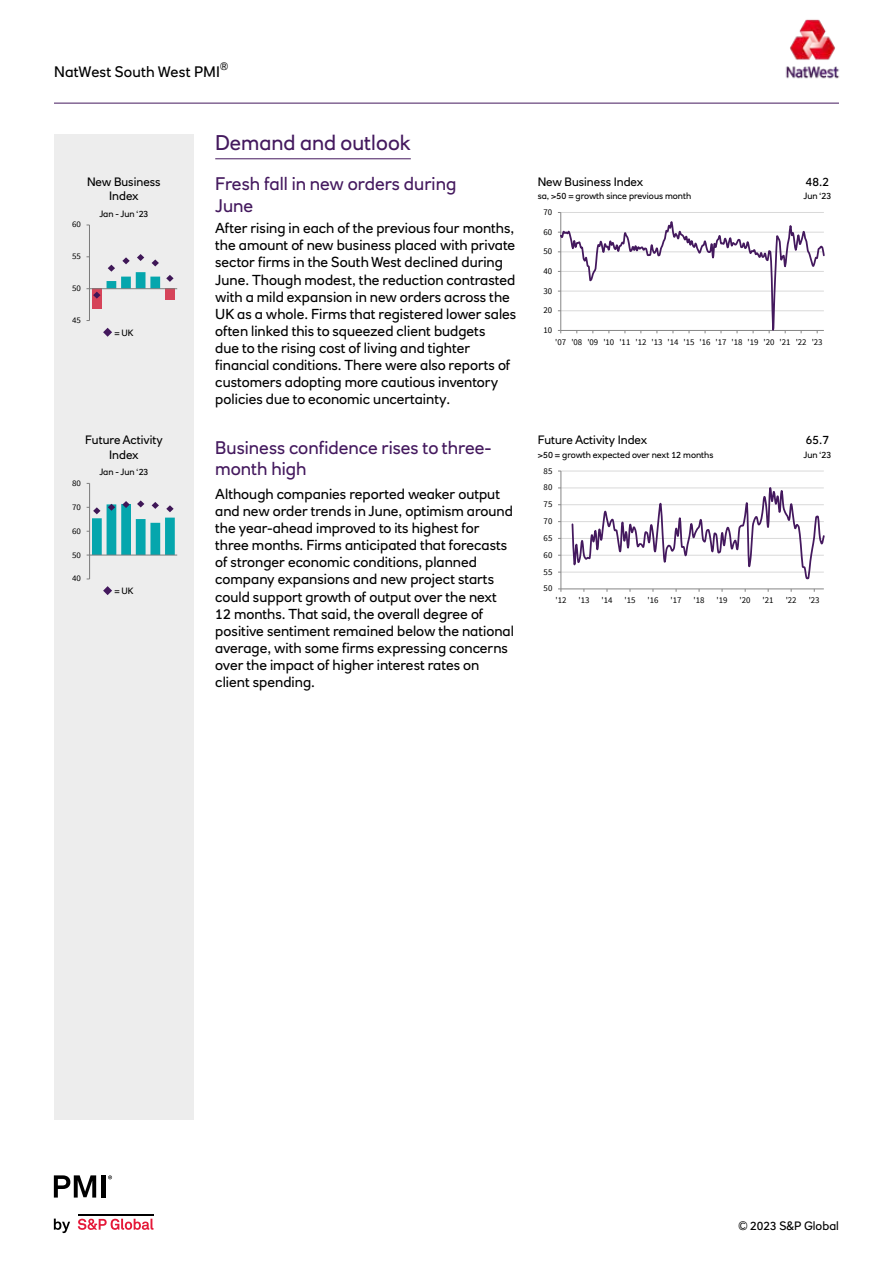
<style>
.page{position:relative;width:893px;height:1263px;background:#fff}
.page>*{position:absolute;margin:0;border:0;box-sizing:border-box;transform-origin:0 0}
.t1{font:21px "RN House Sans";color:#44195e}
.t2{font:18px/21.6px "RN House Sans";color:#44195e}
.t3{font:15px "RN House Sans";letter-spacing:.01em;color:#000}
.t4{font:14.25px/17.1px "RN House Sans";color:#000}
.t5{font:12px/14.4px "RN House Sans";color:#000;text-align:center}
.t6{font:10.5px "RN House Sans";color:#000}
.t7{font:9px "RN House Sans";color:#000}
.t8{font:8.85px "Source Sans Pro";letter-spacing:-.005em;color:#000}
.t9{font:8.55px "Source Sans Pro";letter-spacing:.005em;color:#000;scale:1.05 1}
</style>
<div class="page">
<hr style="left:54px;top:103px;width:785px;height:1px;background:#44195e">
<img style="left:785px;top:19px;width:55px;height:60px">
<svg style="left:54px;top:1218px;width:16px;height:15px"></svg>
<svg style="left:78px;top:1218px;width:75px;height:12px"></svg>
<hr style="left:78px;top:1213px;width:75px;height:2px;background:#000">
<svg style="left:54px;top:1175px;width:42px;height:22px"></svg>
<div style="left:101px;top:1175px;width:5px;height:22px;background:#000"></div>
<svg style="left:108px;top:1175px;width:4px;height:4px"></svg>
<div style="left:54px;top:134px;width:140px;height:986px;background:#ededed"></div>
<hr style="left:215px;top:159px;width:196px;height:1px;background:#44195e">
<hr style="left:561px;top:212px;width:263px;height:1px;background:#d9d9d9">
<hr style="left:560px;top:212px;width:1px;height:118px;background:#868686">
<svg style="left:558px;top:221px;width:266px;height:112px"></svg>
<div style="left:92px;top:289px;width:10px;height:20px;background:#d64359"></div>
<div style="left:165px;top:289px;width:10px;height:11px;background:#d64359"></div>
<hr style="left:89px;top:225px;width:1px;height:95px;background:#868686">
<hr style="left:89px;top:288px;width:88px;height:1px;background:#868686">
<svg style="left:87px;top:288px;width:13px;height:11px"></svg>
<svg style="left:107px;top:254px;width:53px;height:35px"></svg>
<svg style="left:166px;top:275px;width:8px;height:7px"></svg>
<hr style="left:89px;top:483px;width:1px;height:96px;background:#868686">
<hr style="left:90px;top:555px;width:87px;height:1px;background:#868686">
<svg style="left:87px;top:500px;width:88px;height:56px"></svg>
<hr style="left:561px;top:572px;width:263px;height:1px;background:#d9d9d9">
<hr style="left:561px;top:555px;width:263px;height:1px;background:#d9d9d9">
<hr style="left:561px;top:538px;width:263px;height:1px;background:#d9d9d9">
<hr style="left:561px;top:521px;width:263px;height:1px;background:#d9d9d9">
<hr style="left:561px;top:504px;width:263px;height:1px;background:#d9d9d9">
<hr style="left:561px;top:488px;width:263px;height:1px;background:#d9d9d9">
<hr style="left:561px;top:471px;width:263px;height:1px;background:#d9d9d9">
<hr style="left:561px;top:471px;width:1px;height:118px;background:#868686">
<hr style="left:561px;top:589px;width:263px;height:1px;background:#868686">
<svg style="left:571px;top:487px;width:253px;height:93px"></svg>
<svg style="left:103px;top:328px;width:9px;height:9px"></svg>
<svg style="left:103px;top:586px;width:9px;height:9px"></svg>
<p class="t6" style="left:220px;top:59px;width:10px">®</p>
<p class="t3" style="left:54px;top:63px;width:167px">NatWest South West PMI</p>
<h1 class="t1" style="left:215px;top:130px;width:197px">Demand and outlook</h1>
<p class="t5" style="left:87px;top:174px;width:75px">New Business<br>Index</p>
<p class="t9" style="left:72px;top:219px;width:10px">60</p>
<p class="t9" style="left:72px;top:251px;width:10px">55</p>
<p class="t9" style="left:72px;top:283px;width:10px">50</p>
<p class="t9" style="left:72px;top:315px;width:10px">45</p>
<p class="t7" style="left:99px;top:208px;width:51px">Jan - Jun ‘23</p>
<p class="t7" style="left:114px;top:327px;width:21px">= UK</p>
<p class="t5" style="left:85px;top:433px;width:79px">Future Activity<br>Index</p>
<p class="t9" style="left:72px;top:478px;width:10px">80</p>
<p class="t9" style="left:72px;top:501px;width:10px">70</p>
<p class="t9" style="left:72px;top:525px;width:10px">60</p>
<p class="t9" style="left:72px;top:549px;width:10px">50</p>
<p class="t9" style="left:72px;top:573px;width:10px">40</p>
<p class="t7" style="left:99px;top:466px;width:51px">Jan - Jun ‘23</p>
<p class="t7" style="left:114px;top:585px;width:21px">= UK</p>
<p class="t2" style="left:215px;top:173px;width:243px">Fresh fall in new orders during<br>June</p>
<p class="t4" style="left:215px;top:220px;width:303px">After rising in each of the previous four months, the amount of new business placed with private sector firms in the South West declined during June. Though modest, the reduction contrasted with a mild expansion in new orders across the UK as a whole. Firms that registered lower sales often linked this to squeezed client budgets<br>due to the rising cost of living and tighter financial conditions. There were also reports of customers adopting more cautious inventory policies due to economic uncertainty.</p>
<p class="t2" style="left:215px;top:437px;width:278px">Business confidence rises to three&shy;month high</p>
<p class="t4" style="left:215px;top:485px;width:300px">Although companies reported weaker output and new order trends in June, optimism around the year-ahead improved to its highest for three months. Firms anticipated that forecasts of stronger economic conditions, planned company expansions and new project starts could support growth of output over the next 12 months. That said, the overall degree of positive sentiment remained below the national average, with some firms expressing concerns over the impact of higher interest rates on client spending.</p>
<p class="t5" style="left:538px;top:174px;width:107px">New Business Index</p>
<p class="t7" style="left:538px;top:191px;width:155px">sa, &gt;50 = growth since previous month</p>
<p class="t8" style="left:544px;top:206px;width:10px">70</p>
<p class="t8" style="left:544px;top:226px;width:10px">60</p>
<p class="t8" style="left:544px;top:246px;width:10px">50</p>
<p class="t8" style="left:544px;top:265px;width:10px">40</p>
<p class="t8" style="left:544px;top:285px;width:10px">30</p>
<p class="t8" style="left:544px;top:305px;width:10px">20</p>
<p class="t8" style="left:544px;top:324px;width:10px">10</p>
<p class="t5" style="left:806px;top:174px;width:25px">48.2</p>
<p class="t7" style="left:803px;top:191px;width:30px">Jun ‘23</p>
<p class="t8" style="left:555px;top:336px;width:269px">'07 '08 '09 '10 '11 '12 '13 '14 '15 '16 '17 '18 '19 '20 '21 '22 '23</p>
<p class="t5" style="left:538px;top:433px;width:111px">Future Activity Index</p>
<p class="t7" style="left:538px;top:449px;width:177px">&gt;50 = growth expected over next 12 months</p>
<p class="t7" style="left:803px;top:449px;width:30px">Jun ‘23</p>
<p class="t5" style="left:806px;top:433px;width:25px">65.7</p>
<p class="t8" style="left:544px;top:465px;width:10px">85</p>
<p class="t8" style="left:544px;top:482px;width:10px">80</p>
<p class="t8" style="left:544px;top:499px;width:10px">75</p>
<p class="t8" style="left:544px;top:516px;width:10px">70</p>
<p class="t8" style="left:544px;top:532px;width:10px">65</p>
<p class="t8" style="left:544px;top:549px;width:10px">60</p>
<p class="t8" style="left:544px;top:566px;width:10px">55</p>
<p class="t8" style="left:544px;top:583px;width:10px">50</p>
<p class="t8" style="left:555px;top:595px;width:12px">'12</p>
<p class="t8" style="left:578px;top:595px;width:12px">'13</p>
<p class="t8" style="left:601px;top:595px;width:12px">'14</p>
<p class="t8" style="left:624px;top:595px;width:12px">'15</p>
<p class="t8" style="left:647px;top:595px;width:12px">'16</p>
<p class="t8" style="left:670px;top:595px;width:12px">'17</p>
<p class="t8" style="left:694px;top:595px;width:12px">'18</p>
<p class="t8" style="left:717px;top:595px;width:12px">'19</p>
<p class="t8" style="left:740px;top:595px;width:12px">'20</p>
<p class="t8" style="left:763px;top:595px;width:12px">'21</p>
<p class="t8" style="left:786px;top:595px;width:12px">'22</p>
<p class="t8" style="left:809px;top:595px;width:12px">'23</p>
<p class="t5" style="left:739px;top:1218px;width:102px">© 2023 S&amp;P Global</p>
</div>
